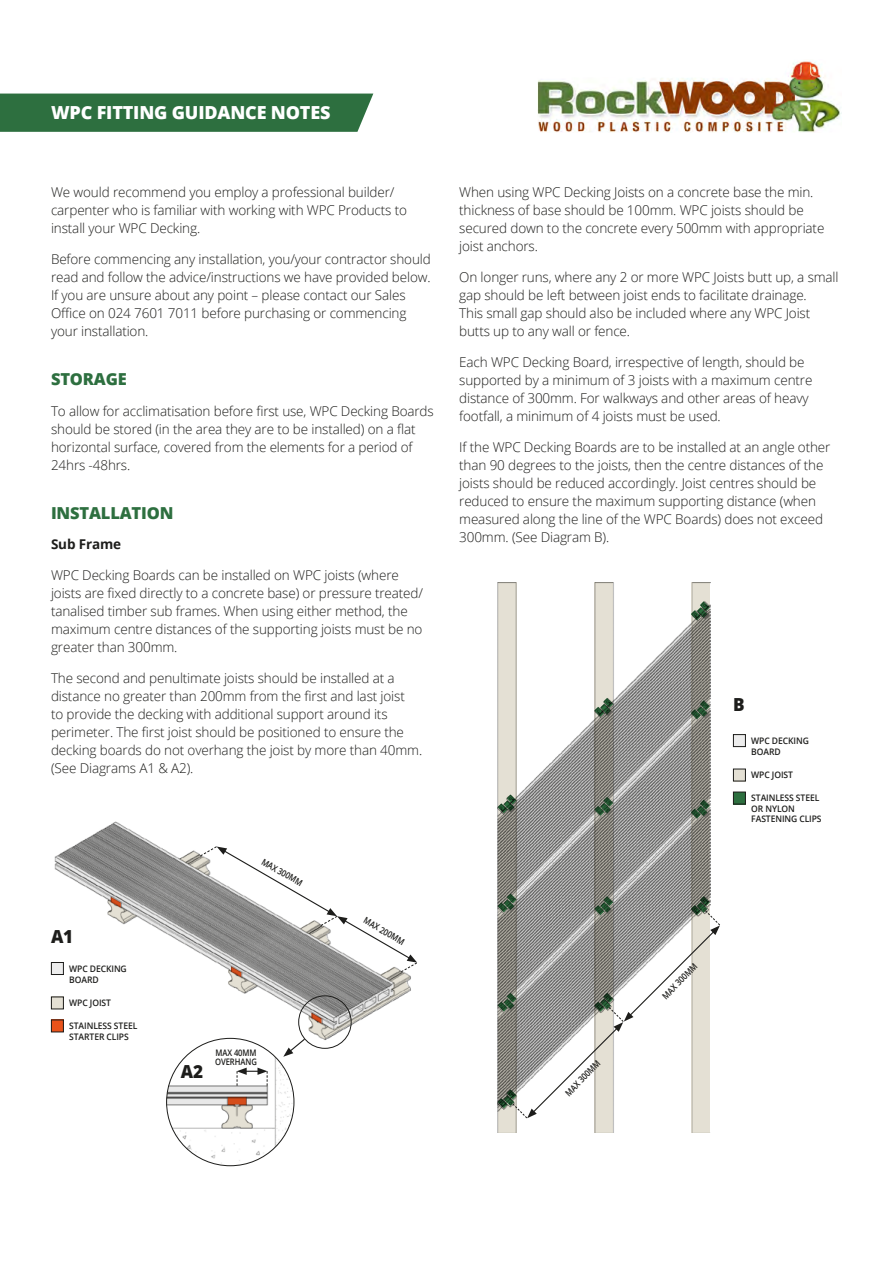
<style>
.page{position:relative;width:893px;height:1263px;background:#fff}
.page>*{position:absolute;margin:0;border:0;box-sizing:border-box;transform-origin:0 0}
.t1{font:800 18px "Open Sans";letter-spacing:-.01em;color:#fff}
.t2{font:800 18px "Open Sans";color:#1d1d1b;scale:.95 1}
.t3{font:800 16.5px "Open Sans";letter-spacing:-.01em;color:#2d6f3f}
.t4{font:300 13.5px/18px "Open Sans";letter-spacing:-.01em;color:#1d1d1b}
.t5{font:700 13.5px "Open Sans";letter-spacing:-.01em;color:#1d1d1b}
.t6{font:600 9px/10.5px "Open Sans";letter-spacing:-.01em;color:#1d1d1b;scale:.95 1}
.t7{font:600 9px/9px "Open Sans";letter-spacing:-.01em;color:#1d1d1b;scale:.85 1}
</style>
<div class="page">
<div style="left:0;top:94px;width:373px;height:38px;background:#2d6f3f"></div>
<img style="left:537px;top:61px;width:305px;height:71px">
<img style="left:51px;top:821px;width:128px;height:212px">
<img style="left:497px;top:582px;width:213px;height:550px">
<img style="left:167px;top:1038px;width:127px;height:128px;border-radius:64px">
<svg style="left:179px;top:846px;width:238px;height:211px"></svg>
<svg style="left:498px;top:893px;width:222px;height:226px"></svg>
<div style="left:733px;top:769px;width:12px;height:12px;background:#e4e0d4"></div>
<div style="left:733px;top:769px;width:13px;height:12px;border:1px solid #1d1d1b"></div>
<div style="left:733px;top:734px;width:12px;height:12px;background:#ededed"></div>
<div style="left:733px;top:734px;width:13px;height:13px;border:1px solid #1d1d1b"></div>
<div style="left:733px;top:792px;width:12px;height:12px;background:#2d6f3f"></div>
<div style="left:733px;top:792px;width:13px;height:12px;border:1px solid #1d1d1b"></div>
<svg style="left:167px;top:1067px;width:101px;height:61px"></svg>
<div style="left:51px;top:997px;width:12px;height:12px;background:#e4e0d4"></div>
<div style="left:51px;top:996px;width:13px;height:13px;border:1px solid #1d1d1b"></div>
<div style="left:51px;top:962px;width:12px;height:12px;background:#ededed"></div>
<div style="left:51px;top:962px;width:13px;height:13px;border:1px solid #1d1d1b"></div>
<div style="left:51px;top:1020px;width:12px;height:12px;background:#e9531b"></div>
<div style="left:51px;top:1019px;width:13px;height:13px;border:1px solid #1d1d1b"></div>
<h1 class="t1" style="left:51px;top:99px;width:281px">WPC FITTING GUIDANCE NOTES</h1>
<p class="t4" style="left:51px;top:183px;width:358px">We would recommend you employ a professional builder/ carpenter who is familiar with working with WPC Products to install your WPC Decking.</p>
<p class="t4" style="left:51px;top:250px;width:381px">Before commencing any installation, you/your contractor should read and follow the advice/instructions we have provided below.<br>If you are unsure about any point – please contact our Sales Office on 024 7601 7011 before purchasing or commencing your installation.</p>
<p class="t3" style="left:51px;top:366px;width:77px">STORAGE</p>
<p class="t4" style="left:51px;top:401px;width:384px">To allow for acclimatisation before first use, WPC Decking Boards should be stored (in the area they are to be installed) on a flat horizontal surface, covered from the elements for a period of 24hrs -48hrs.</p>
<p class="t3" style="left:51px;top:500px;width:124px">INSTALLATION</p>
<p class="t5" style="left:51px;top:535px;width:72px">Sub Frame</p>
<p class="t4" style="left:51px;top:566px;width:374px">WPC Decking Boards can be installed on WPC joists (where joists are fixed directly to a concrete base) or pressure treated/ tanalised timber sub frames. When using either method, the maximum centre distances of the supporting joists must be no greater than 300mm.</p>
<p class="t4" style="left:51px;top:668px;width:373px">The second and penultimate joists should be installed at a distance no greater than 200mm from the first and last joist<br>to provide the decking with additional support around its perimeter. The first joist should be positioned to ensure the decking boards do not overhang the joist by more than 40mm. (See Diagrams A1 &amp; A2).</p>
<h1 class="t2" style="left:51px;top:923px;width:25px">A1</h1>
<p class="t6" style="left:69px;top:963px;width:62px">WPC DECKING<br>BOARD</p>
<p class="t6" style="left:69px;top:997px;width:45px">WPC JOIST</p>
<p class="t6" style="left:69px;top:1020px;width:73px">STAINLESS STEEL<br>STARTER CLIPS</p>
<p class="t7" style="left:265px;top:857px;width:55px;rotate:30deg">MAX 300MM</p>
<h1 class="t2" style="left:181px;top:1057px;width:25px">A2</h1>
<p class="t7" style="left:215px;top:1048px;width:51px">MAX 40MM<br>OVERHANG</p>
<p class="t7" style="left:367px;top:915px;width:55px;rotate:30deg">MAX 200MM</p>
<p class="t4" style="left:459px;top:183px;width:367px">When using WPC Decking Joists on a concrete base the min. thickness of base should be 100mm. WPC joists should be secured down to the concrete every 500mm with appropriate joist anchors.</p>
<p class="t4" style="left:459px;top:268px;width:381px">On longer runs, where any 2 or more WPC Joists butt up, a small gap should be left between joist ends to facilitate drainage.<br>This small gap should also be included where any WPC Joist butts up to any wall or fence.</p>
<p class="t4" style="left:459px;top:353px;width:355px">Each WPC Decking Board, irrespective of length, should be supported by a minimum of 3 joists with a maximum centre distance of 300mm. For walkways and other areas of heavy footfall, a minimum of 4 joists must be used.</p>
<p class="t4" style="left:459px;top:437px;width:373px">If the WPC Decking Boards are to be installed at an angle other than 90 degrees to the joists, then the centre distances of the joists should be reduced accordingly. Joist centres should be reduced to ensure the maximum supporting distance (when measured along the line of the WPC Boards) does not exceed 300mm. (See Diagram B).</p>
<h1 class="t2" style="left:733px;top:691px;width:14px">B</h1>
<p class="t7" style="left:563px;top:1091px;width:55px;rotate:-45deg">MAX 300MM</p>
<p class="t6" style="left:751px;top:735px;width:62px">WPC DECKING<br>BOARD</p>
<p class="t6" style="left:751px;top:769px;width:45px">WPC JOIST</p>
<p class="t6" style="left:751px;top:793px;width:76px">STAINLESS STEEL<br>OR NYLON<br>FASTENING CLIPS</p>
<p class="t7" style="left:660px;top:994px;width:55px;rotate:-45deg">MAX 300MM</p>
</div>
